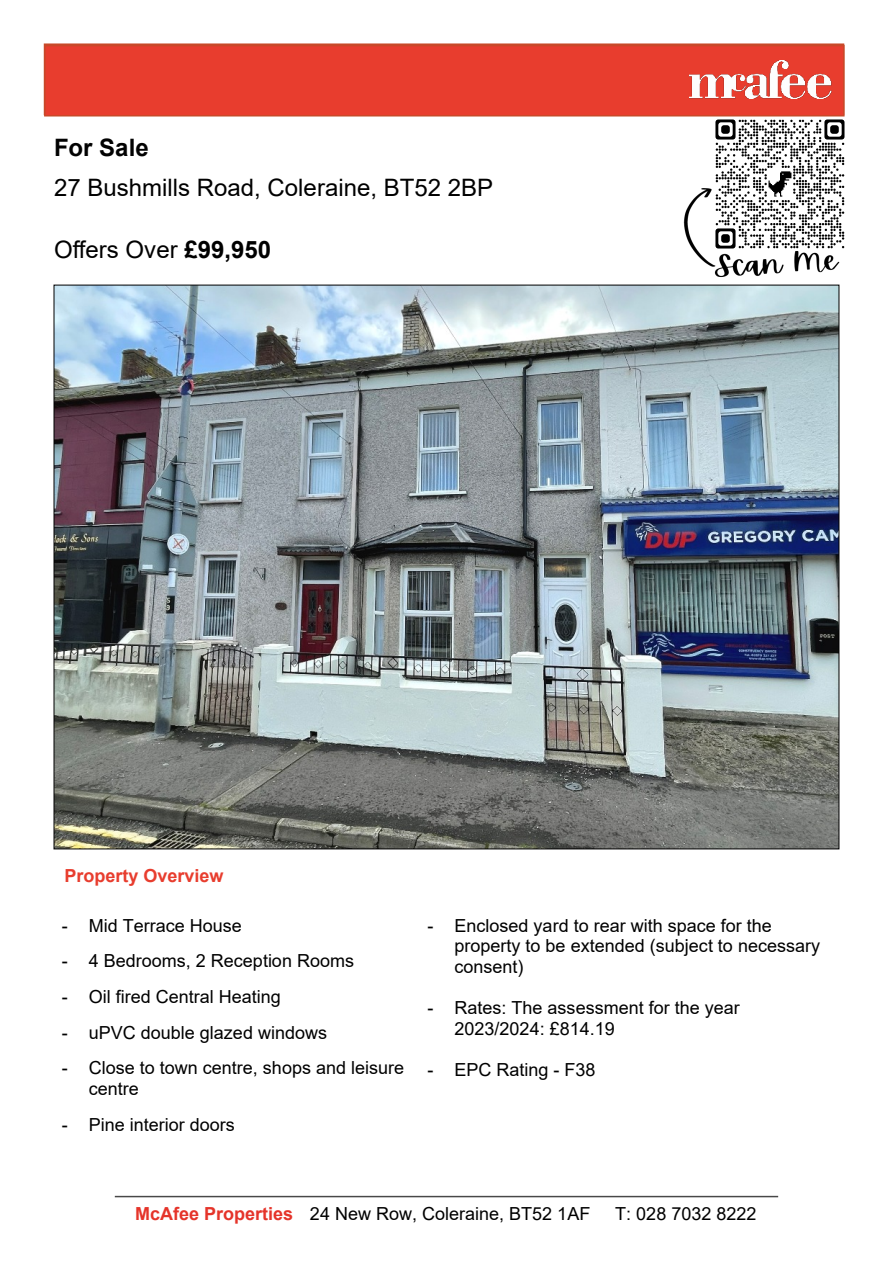
<style>
.page{position:relative;width:893px;height:1263px;background:#fff}
.page>*{position:absolute;margin:0;border:0;box-sizing:border-box;transform-origin:0 0}
.t1{font:24px "Arial";color:#000}
.t2{font:700 24px "Arial";color:#020202}
.t3{font:18px/20.7px "Arial";color:#000}
.t4{font:700 18px "Arial";color:#e83d2e}
.s1{font-weight:700}
.s2{font-weight:700;color:#e5342a}
</style>
<div class="page">
<img style="left:704px;top:116px;width:141px;height:24px">
<hr style="left:115px;top:1196px;width:663px;height:1px;background:#484848">
<svg style="left:44px;top:43px;width:800px;height:2px;background:#d5745c"></svg>
<div style="left:44px;top:45px;width:801px;height:71px;background:#e83d2e;border:2px solid #c84929"></div>
<img style="left:689px;top:61px;width:142px;height:37px">
<img style="left:683px;top:140px;width:162px;height:137px">
<img style="left:56px;top:287px;width:781px;height:560px">
<h1 class="t2" style="left:54px;top:139px;width:96px">For Sale</h1>
<h1 class="t1" style="left:54px;top:179px;width:441px">27 Bushmills Road, Coleraine, BT52 2BP</h1>
<h1 class="t1" style="left:54px;top:241px;width:219px">Offers Over <span class="s1">£99,950</span></h1>
<p class="t4" style="left:64px;top:869px;width:161px">Property Overview</p>
<p class="t3" style="left:62px;top:917px;width:182px">- Mid Terrace House</p>
<p class="t3" style="left:62px;top:952px;width:294px">- 4 Bedrooms, 2 Reception Rooms</p>
<p class="t3" style="left:62px;top:988px;width:221px">- Oil fired Central Heating</p>
<p class="t3" style="left:62px;top:1024px;width:267px">- uPVC double glazed windows</p>
<p class="t3" style="left:89px;top:1059px;width:317px;text-indent:-27px">- Close to town centre, shops and leisure centre</p>
<p class="t3" style="left:62px;top:1115px;width:175px">- Pine interior doors</p>
<p class="t3" style="left:454px;top:917px;width:367px;text-indent:-27px">- Enclosed yard to rear with space for the property to be extended (subject to necessary consent)</p>
<p class="t3" style="left:454px;top:999px;width:287px;text-indent:-27px">- Rates: The assessment for the year<br>2023/2024: £814.19</p>
<p class="t3" style="left:427px;top:1061px;width:170px">- EPC Rating - F38</p>
<p class="t3" style="left:135px;top:1205px;width:457px"><span class="s2">McAfee Properties</span> 24 New Row, Coleraine, BT52 1AF</p>
<p class="t3" style="left:615px;top:1205px;width:143px">T: 028 7032 8222</p>
</div>
